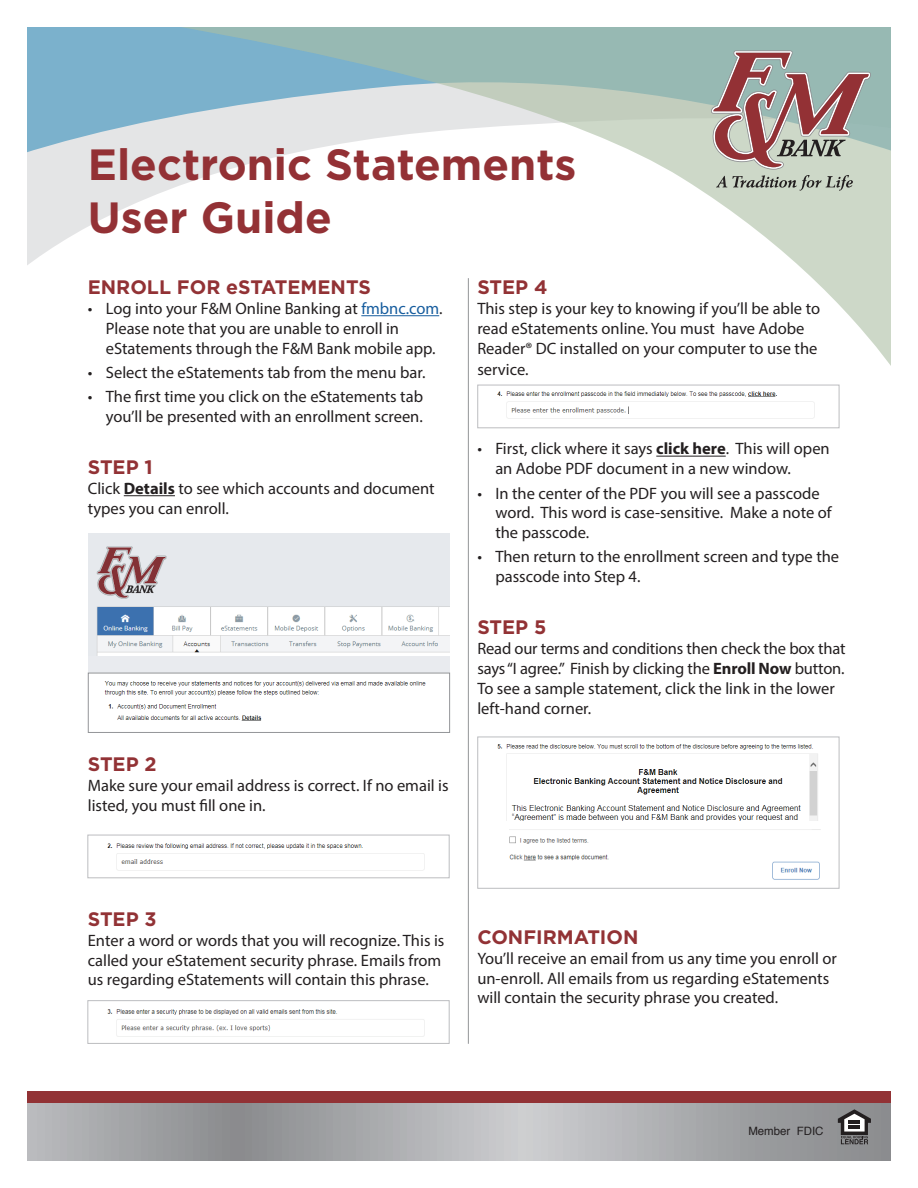
<style>
.page{position:relative;width:918px;height:1188px;background:#fff}
.page>*{position:absolute;margin:0;border:0;box-sizing:border-box;transform-origin:0 0}
.t1{font:700 43.65px/52.3px "Gotham";color:#933135}
.t2{font:700 19.5px "Gotham";color:#923235}
.body{font:16.5px/19.8px "Myriad Pro";color:#231f20}
.t3{font:11.55px "Helvetica";color:#231f20}
.s1{color:#175d9e}
.s2{font-weight:700}
</style>
<div class="page">
<svg style="left:27px;top:27px;width:864px;height:455px"></svg>
<svg style="left:27px;top:1102px;width:864px;height:59px;background:#a7a7a9"></svg>
<div style="left:27px;top:1091px;width:864px;height:11px;background:#923235"></div>
<svg style="left:838px;top:1109px;width:33px;height:35px"></svg>
<svg style="left:711px;top:50px;width:160px;height:141px;background:#a99e99"></svg>
<hr style="left:361px;top:315px;width:78px;height:1px;background:#175d9e">
<hr style="left:124px;top:495px;width:51px;height:1px;background:#231f20">
<hr style="left:656px;top:456px;width:70px;height:1px;background:#231f20">
<div style="left:88px;top:533px;width:362px;height:140px;background:#e9ebef"></div>
<img style="left:96px;top:546px;width:354px;height:110px">
<img style="left:104px;top:681px;width:322px;height:40px">
<div style="left:88px;top:673px;width:362px;height:60px;border:1px solid #939598"></div>
<img style="left:107px;top:843px;width:318px;height:28px">
<div style="left:87px;top:835px;width:363px;height:43px;border:1px solid #bcbdc0"></div>
<img style="left:107px;top:1009px;width:318px;height:28px">
<div style="left:87px;top:1000px;width:363px;height:44px;border:1px solid #bcbdc0"></div>
<hr style="left:468px;top:278px;width:1px;height:766px;background:#939598">
<img style="left:479px;top:387px;width:358px;height:39px">
<div style="left:477px;top:385px;width:362px;height:43px;border:1px solid #bcbdc0"></div>
<img style="left:497px;top:744px;width:321px;height:77px">
<div style="left:477px;top:737px;width:362px;height:152px;border:1px solid #bcbdc0"></div>
<img style="left:509px;top:829px;width:312px;height:51px">
<p class="t1" style="left:88px;top:137px;width:490px">Electronic Statements<br>User Guide</p>
<p class="t2" style="left:88px;top:276px;width:285px">ENROLL FOR eSTATEMENTS</p>
<p class="body" style="left:106px;top:298px;width:338px;text-indent:-18px">• Log into your F&amp;M Online Banking at <span class="s1">fmbnc.com</span>.<br>Please note that you are unable to enroll in eStatements through the F&amp;M Bank mobile app.</p>
<p class="body" style="left:88px;top:362px;width:339px">• Select the eStatements tab from the menu bar.</p>
<p class="body" style="left:88px;top:387px;width:337px;text-align:right">• The first time you click on the eStatements tab you’ll be presented with an enrollment screen.</p>
<p class="t2" style="left:88px;top:456px;width:66px">STEP 1</p>
<p class="body" style="left:88px;top:478px;width:348px">Click <span class="s2">Details</span> to see which accounts and document types you can enroll.</p>
<p class="t2" style="left:88px;top:753px;width:70px">STEP 2</p>
<p class="body" style="left:88px;top:775px;width:362px">Make sure your email address is correct. If no email is listed, you must fill one in.</p>
<p class="t2" style="left:477px;top:276px;width:72px">STEP 4</p>
<p class="body" style="left:477px;top:298px;width:344px">This step is your key to knowing if you’ll be able to read eStatements online. You must have Adobe<br>Reader® DC installed on your computer to use the</p>
<p class="body" style="left:477px;top:360px;width:53px">service.</p>
<p class="body" style="left:495px;top:439px;width:336px;text-indent:-18px">• First, click where it says <span class="s2">click here</span>. This will open an Adobe PDF document in a new window.</p>
<p class="body" style="left:495px;top:483px;width:338px;text-indent:-18px">• In the center of the PDF you will see a passcode word. This word is case-sensitive. Make a note of the passcode.</p>
<p class="body" style="left:495px;top:547px;width:345px;text-indent:-18px">• Then return to the enrollment screen and type the passcode into Step 4.</p>
<p class="t2" style="left:477px;top:616px;width:71px">STEP 5</p>
<p class="body" style="left:477px;top:639px;width:370px">Read our terms and conditions then check the box that says “I agree.” Finish by clicking the <span class="s2">Enroll Now</span> button.</p>
<p class="body" style="left:477px;top:678px;width:359px">To see a sample statement, click the link in the lower left-hand corner.</p>
<p class="t2" style="left:88px;top:908px;width:70px">STEP 3</p>
<p class="body" style="left:88px;top:930px;width:358px">Enter a word or words that you will recognize. This is called your eStatement security phrase. Emails from us regarding eStatements will contain this phrase.</p>
<p class="t2" style="left:477px;top:926px;width:163px">CONFIRMATION</p>
<p class="body" style="left:477px;top:948px;width:361px">You’ll receive an email from us any time you enroll or un-enroll. All emails from us regarding eStatements will contain the security phrase you created.</p>
<p class="t3" style="left:748px;top:1122px;width:77px">Member FDIC</p>
</div>
